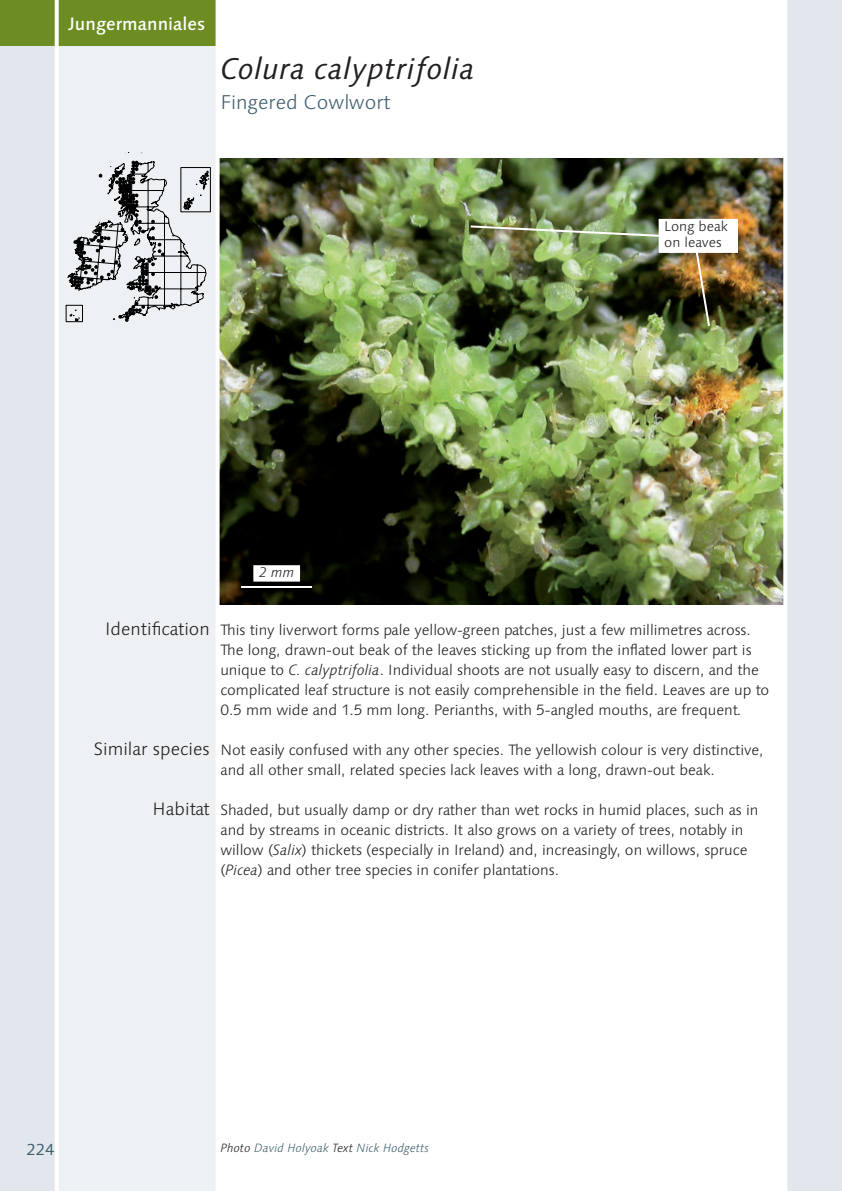
<style>
.page{position:relative;width:842px;height:1191px;background:#fff}
.page>*{position:absolute;margin:0;border:0;box-sizing:border-box;transform-origin:0 0}
.t1{font:italic 30px "Linotype Syntax";letter-spacing:.01em;color:#231f20}
.t2{font:300 20px "Linotype Syntax";color:#3f5f6e}
.t3{font:300 18px "Linotype Syntax";color:#231f20}
.t4{font:500 18px "Linotype Syntax";color:#fff}
.t5{font:16px "Linotype Syntax";color:#3f5f6e}
.t6{font:300 15px/20px "Linotype Syntax";letter-spacing:-.005em;color:#231f20}
.t7{font:300 14px/16px "Linotype Syntax";color:#231f20}
.t8{font:italic 300 14px "Linotype Syntax";color:#231f20}
.t9{font:italic 300 12px "Linotype Syntax";color:#3f5f6e}
.s1{font-style:italic}
.s2{color:#231f20}
</style>
<div class="page">
<img style="left:220px;top:159px;width:563px;height:445px">
<div style="left:0;top:0;width:218px;height:1191px;background:#edf1f4"></div>
<div style="left:0;top:0;width:57px;height:1191px;background:#e1e7ec"></div>
<svg style="left:66px;top:152px;width:144px;height:170px"></svg>
<div style="left:785px;top:0;width:57px;height:1191px;background:#e1e7ec"></div>
<hr style="left:241px;top:586px;width:71px;height:2px;background:#fff">
<div style="left:253px;top:565px;width:47px;height:16px;background:#fff"></div>
<div style="left:0;top:0;width:218px;height:45px;background:#6d8d23"></div>
<hr style="left:55px;top:0;width:4px;height:1191px;background:#fff">
<hr style="left:216px;top:0;width:4px;height:1191px;background:#fff">
<hr style="left:783px;top:0;width:4px;height:1191px;background:#fff">
<img style="left:469px;top:224px;width:190px;height:14px">
<svg style="left:694px;top:253px;width:17px;height:75px"></svg>
<div style="left:659px;top:219px;width:79px;height:34px;background:#fff"></div>
<p class="t4" style="left:68px;top:13px;width:139px">Jungermanniales</p>
<h1 class="t1" style="left:220px;top:51px;width:256px">Colura calyptrifolia</h1>
<h2 class="t2" style="left:220px;top:90px;width:171px">Fingered Cowlwort</h2>
<p class="t7" style="left:664px;top:218px;width:65px">Long beak on leaves</p>
<p class="t8" style="left:259px;top:564px;width:37px">2 mm</p>
<p class="t3" style="left:105px;top:618px;width:106px">Identification</p>
<p class="t3" style="left:94px;top:738px;width:117px">Similar species</p>
<p class="t3" style="left:153px;top:798px;width:59px">Habitat</p>
<p class="t6" style="left:220px;top:620px;width:550px">This tiny liverwort forms pale yellow-green patches, just a few millimetres across.<br>The long, drawn-out beak of the leaves sticking up from the inflated lower part is unique to <span class="s1">C. calyptrifolia</span>. Individual shoots are not usually easy to discern, and the complicated leaf structure is not easily comprehensible in the field. Leaves are up to 0.5 mm wide and 1.5 mm long. Perianths, with 5-angled mouths, are frequent.</p>
<p class="t6" style="left:220px;top:740px;width:545px">Not easily confused with any other species. The yellowish colour is very distinctive, and all other small, related species lack leaves with a long, drawn-out beak.</p>
<p class="t6" style="left:220px;top:800px;width:540px">Shaded, but usually damp or dry rather than wet rocks in humid places, such as in and by streams in oceanic districts. It also grows on a variety of trees, notably in willow (<span class="s1">Salix</span>) thickets (especially in Ireland) and, increasingly, on willows, spruce (<span class="s1">Picea</span>) and other tree species in conifer plantations.</p>
<p class="t5" style="left:26px;top:1139px;width:30px">224</p>
<p class="t9" style="left:220px;top:1140px;width:210px"><span class="s2">Photo</span> David Holyoak <span class="s2">Text</span> Nick Hodgetts</p>
</div>
